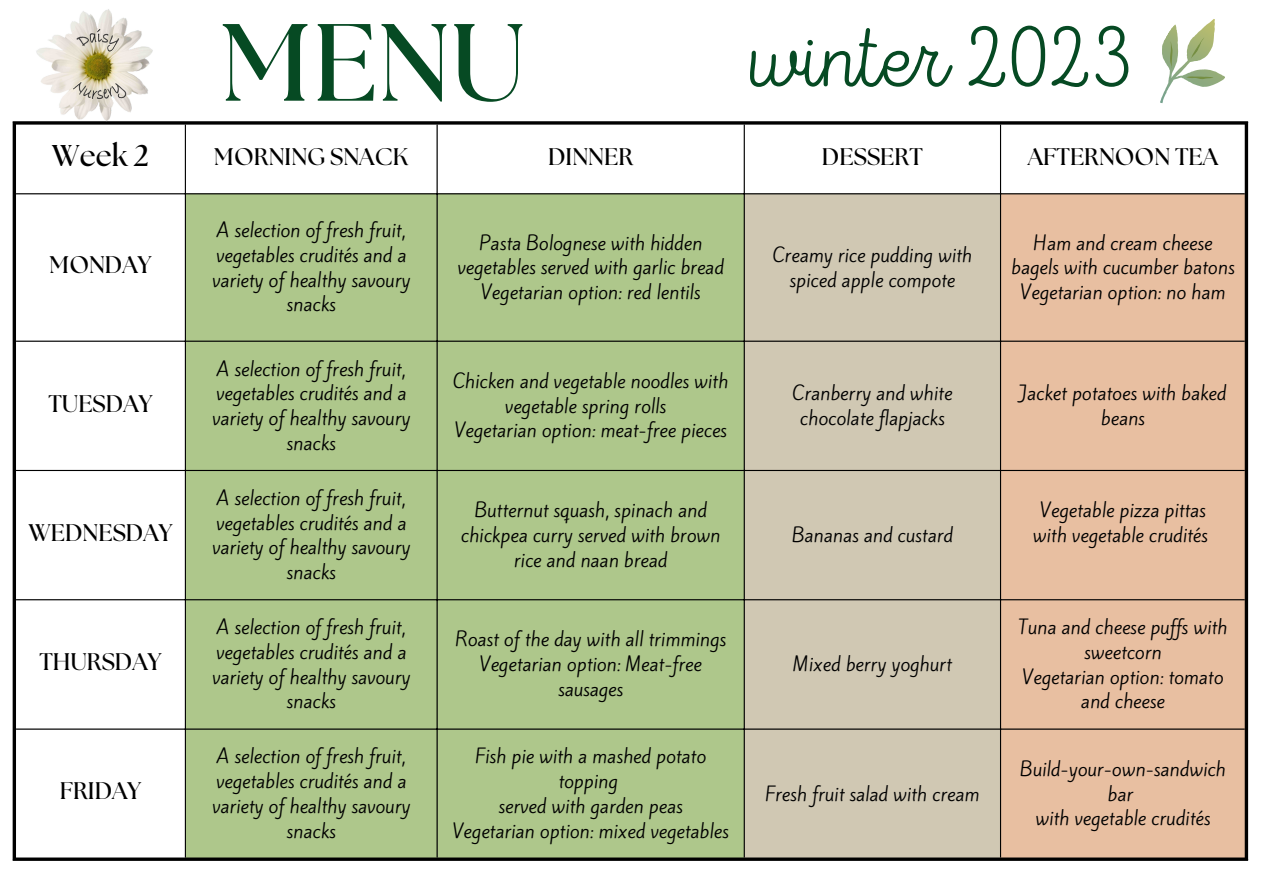
<style>
.page{position:relative;width:1263px;height:894px;background:#fff}
.page>*{position:absolute;margin:0;border:0;box-sizing:border-box;transform-origin:0 0}
.t1{font:700 109.35px "The Seasons";color:#064a23}
.t2{font:100 91.8px "Intro Script";color:#064a23}
.t3{font:700 30px "The Seasons";color:#000}
.t4{font:700 24px "The Seasons";color:#000}
.t5{font:18px/24.8px "Kite One";color:#000;text-align:center}
</style>
<div class="page">
<div style="left:186px;top:194px;width:558px;height:663px;background:#aec78b"></div>
<div style="left:745px;top:194px;width:255px;height:663px;background:#d0c8b3"></div>
<div style="left:1001px;top:194px;width:244px;height:663px;background:#e8bfa1"></div>
<hr style="left:185px;top:125px;width:1px;height:732px;background:#000">
<hr style="left:436px;top:125px;width:2px;height:732px;background:#000">
<hr style="left:744px;top:125px;width:1px;height:732px;background:#000">
<hr style="left:1000px;top:125px;width:1px;height:732px;background:#000">
<hr style="left:16px;top:193px;width:1229px;height:1px;background:#000">
<hr style="left:16px;top:340px;width:1229px;height:1px;background:#000">
<hr style="left:16px;top:470px;width:1229px;height:1px;background:#000">
<hr style="left:16px;top:599px;width:1229px;height:1px;background:#000">
<hr style="left:16px;top:728px;width:1229px;height:1px;background:#000">
<hr style="left:13px;top:125px;width:3px;height:732px;background:#000">
<hr style="left:1245px;top:125px;width:3px;height:732px;background:#000">
<svg style="left:13px;top:121px;width:1122px;height:4px"></svg>
<hr style="left:13px;top:857px;width:1235px;height:3px;background:#000">
<svg style="left:1135px;top:19px;width:113px;height:106px"></svg>
<img style="left:33px;top:9px;width:122px;height:115px">
<p class="t1" style="left:221px;top:13px;width:306px">MENU</p>
<p class="t2" style="left:749px;top:19px;width:385px">winter 2023</p>
<p class="t3" style="left:52px;top:142px;width:99px">Week 2</p>
<p class="t4" style="left:214px;top:146px;width:195px">MORNING SNACK</p>
<p class="t4" style="left:548px;top:146px;width:87px">DINNER</p>
<p class="t4" style="left:822px;top:146px;width:102px">DESSERT</p>
<p class="t4" style="left:1028px;top:146px;width:192px">AFTERNOON TEA</p>
<p class="t4" style="left:49px;top:254px;width:104px">MONDAY</p>
<p class="t4" style="left:48px;top:392px;width:105px">TUESDAY</p>
<p class="t4" style="left:28px;top:521px;width:146px">WEDNESDAY</p>
<p class="t4" style="left:39px;top:650px;width:124px">THURSDAY</p>
<p class="t4" style="left:60px;top:780px;width:83px">FRIDAY</p>
<p class="t5" style="left:212px;top:218px;width:200px">A selection of fresh fruit, vegetables crudités and a variety of healthy savoury snacks</p>
<p class="t5" style="left:212px;top:356px;width:200px">A selection of fresh fruit, vegetables crudités and a variety of healthy savoury snacks</p>
<p class="t5" style="left:212px;top:485px;width:200px">A selection of fresh fruit, vegetables crudités and a variety of healthy savoury snacks</p>
<p class="t5" style="left:212px;top:615px;width:200px">A selection of fresh fruit, vegetables crudités and a variety of healthy savoury snacks</p>
<p class="t5" style="left:457px;top:230px;width:268px">Pasta Bolognese with hidden vegetables served with garlic bread</p>
<p class="t5" style="left:481px;top:280px;width:221px">Vegetarian option: red lentils</p>
<p class="t5" style="left:453px;top:368px;width:277px">Chicken and vegetable noodles with vegetable spring rolls</p>
<p class="t5" style="left:454px;top:418px;width:274px">Vegetarian option: meat-free pieces</p>
<p class="t5" style="left:461px;top:498px;width:261px">Butternut squash, spinach and chickpea curry served with brown rice and naan bread</p>
<p class="t5" style="left:773px;top:243px;width:201px">Creamy rice pudding with spiced apple compote</p>
<p class="t5" style="left:1011px;top:230px;width:225px">Ham and cream cheese bagels with cucumber batons</p>
<p class="t5" style="left:1020px;top:280px;width:207px">Vegetarian option: no ham</p>
<p class="t5" style="left:792px;top:381px;width:161px">Cranberry and white chocolate flapjacks</p>
<p class="t5" style="left:1019px;top:381px;width:208px">Jacket potatoes with baked beans</p>
<p class="t5" style="left:792px;top:522px;width:163px">Bananas and custard</p>
<p class="t5" style="left:1040px;top:498px;width:168px">Vegetable pizza pittas</p>
<p class="t5" style="left:1033px;top:522px;width:176px">with vegetable crudités</p>
<p class="t5" style="left:455px;top:627px;width:273px">Roast of the day with all trimmings</p>
<p class="t5" style="left:479px;top:652px;width:224px">Vegetarian option: Meat-free sausages</p>
<p class="t5" style="left:793px;top:652px;width:160px">Mixed berry yoghurt</p>
<p class="t5" style="left:1018px;top:615px;width:210px">Tuna and cheese puf s with sweetcorn</p>
<p class="t5" style="left:1022px;top:664px;width:203px">Vegetarian option: tomato and cheese</p>
<p class="t5" style="left:212px;top:744px;width:200px">A selection of fresh fruit, vegetables crudités and a variety of healthy savoury snacks</p>
<p class="t5" style="left:475px;top:744px;width:233px">Fish pie with a mashed potato topping</p>
<p class="t5" style="left:498px;top:793px;width:186px">served with garden peas</p>
<p class="t5" style="left:452px;top:818px;width:278px">Vegetarian option: mixed vegetables</p>
<p class="t5" style="left:765px;top:781px;width:216px">Fresh fruit salad with cream</p>
<p class="t5" style="left:1020px;top:756px;width:207px">Build-your-own-sandwich bar</p>
<p class="t5" style="left:1035px;top:806px;width:176px">with vegetable crudités</p>
</div>
